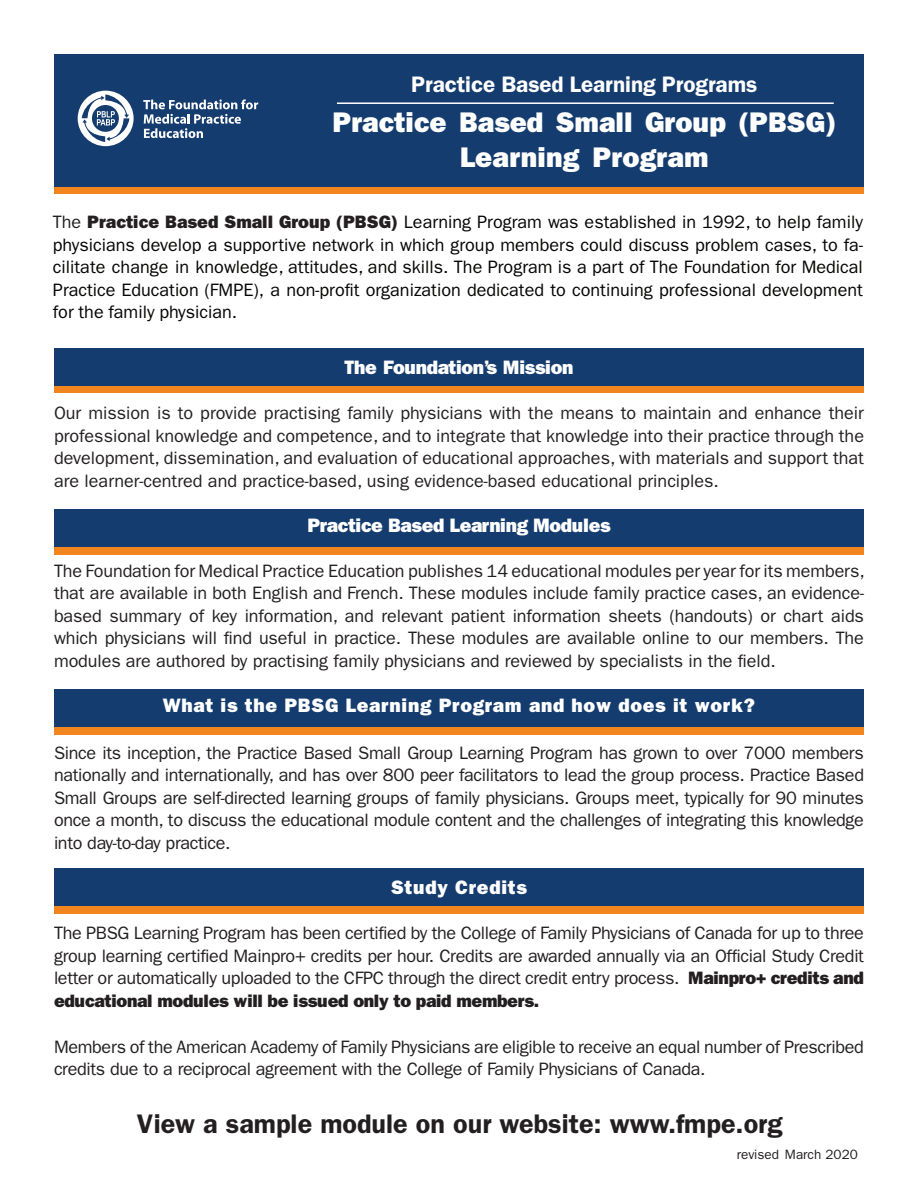
<style>
.page{position:relative;width:918px;height:1188px;background:#fff}
.page>*{position:absolute;margin:0;border:0;box-sizing:border-box;transform-origin:0 0}
.t1{font:800 28.5px/34.8px "Franklin Gothic";color:#fff;text-align:center}
.t2{font:600 27px "Franklin Gothic";color:#231f20}
.t3{font:600 22.5px "Franklin Gothic";letter-spacing:-.005em;color:#fff}
.t4{font:800 19.5px "Franklin Gothic";letter-spacing:.035em;color:#fff}
.t5{font:800 19.5px "Franklin Gothic";letter-spacing:-.02em;color:#fff}
.t6{font:18px/22.5px "Franklin Gothic";letter-spacing:-.02em;color:#231f20;text-align:justify}
.t7{font:18px/22.5px "Franklin Gothic";color:#040503;text-align:justify}
.t8{font:13.5px "Franklin Gothic";color:#231f20}
.s1{color:#231f20}
.s2{font-weight:800;color:#231f20}
.s3{font-weight:800}
</style>
<div class="page">
<div style="left:54px;top:355px;width:810px;height:38px;background:#f3851f"></div>
<div style="left:54px;top:517px;width:810px;height:37px;background:#f3851f"></div>
<div style="left:54px;top:697px;width:810px;height:38px;background:#f3851f"></div>
<div style="left:54px;top:876px;width:810px;height:38px;background:#f3851f"></div>
<div style="left:54px;top:54px;width:810px;height:140px;background:#153c6e"></div>
<div style="left:54px;top:348px;width:810px;height:38px;background:#153c6e"></div>
<div style="left:54px;top:509px;width:810px;height:38px;background:#153c6e"></div>
<div style="left:54px;top:689px;width:810px;height:38px;background:#153c6e"></div>
<div style="left:54px;top:868px;width:810px;height:38px;background:#153c6e"></div>
<hr style="left:337px;top:102px;width:497px;height:2px;background:#fff">
<div style="left:54px;top:187px;width:810px;height:7px;background:#f3851f"></div>
<svg style="left:78px;top:91px;width:56px;height:55px"></svg>
<svg style="left:143px;top:99px;width:115px;height:39px"></svg>
<p class="t3" style="left:411px;top:71px;width:348px">Practice Based Learning Programs</p>
<h1 class="t1" style="left:333px;top:105px;width:505px">Practice Based Small Group (PBSG)<br>Learning Program</h1>
<p class="t7" style="left:53px;top:211px;width:812px"><span class="s1">The</span> <span class="s2">Practice Based Small Group (PBSG)</span> Learning Program was established in 1992, to help family physicians develop a supportive network in which group members could discuss problem cases, to fa&shy;cilitate change in knowledge, attitudes, and skills. The Program is a part of The Foundation for Medical Practice Education (FMPE), a non-profit organization dedicated to continuing professional development for the family physician.</p>
<p class="t5" style="left:345px;top:356px;width:230px">The Foundation’s Mission</p>
<p class="t6" style="left:54px;top:402px;width:812px">Our mission is to provide practising family physicians with the means to maintain and enhance their professional knowledge and competence, and to integrate that knowledge into their practice through the development, dissemination, and evaluation of educational approaches, with materials and support that are learner-centred and practice-based, using evidence-based educational principles.</p>
<p class="t5" style="left:307px;top:514px;width:305px">Practice Based Learning Modules</p>
<p class="t6" style="left:54px;top:560px;width:812px">The Foundation for Medical Practice Education publishes 14 educational modules per year for its members, that are available in both English and French. These modules include family practice cases, an evidence&shy;based summary of key information, and relevant patient information sheets (handouts) or chart aids which physicians will find useful in practice. These modules are available online to our members. The modules are authored by practising family physicians and reviewed by specialists in the field.</p>
<p class="t4" style="left:163px;top:694px;width:594px">What is the PBSG Learning Program and how does it work?</p>
<p class="t6" style="left:54px;top:741px;width:812px">Since its inception, the Practice Based Small Group Learning Program has grown to over 7000 members nationally and internationally, and has over 800 peer facilitators to lead the group process. Practice Based Small Groups are self-directed learning groups of family physicians. Groups meet, typically for 90 minutes once a month, to discuss the educational module content and the challenges of integrating this knowledge into day-to-day practice.</p>
<p class="t4" style="left:391px;top:875px;width:137px">Study Credits</p>
<p class="t6" style="left:54px;top:922px;width:812px">The PBSG Learning Program has been certified by the College of Family Physicians of Canada for up to three group learning certified Mainpro+ credits per hour. Credits are awarded annually via an Official Study Credit letter or automatically uploaded to the CFPC through the direct credit entry process. <span class="s3">Mainpro+ credits and educational modules will be issued only to paid members.</span></p>
<p class="t6" style="left:54px;top:1036px;width:811px">Members of the American Academy of Family Physicians are eligible to receive an equal number of Prescribed credits due to a reciprocal agreement with the College of Family Physicians of Canada.</p>
<h2 class="t2" style="left:137px;top:1108px;width:647px">View a sample module on our website: www.fmpe.org</h2>
<p class="t8" style="left:737px;top:1147px;width:122px">revised March 2020</p>
</div>
